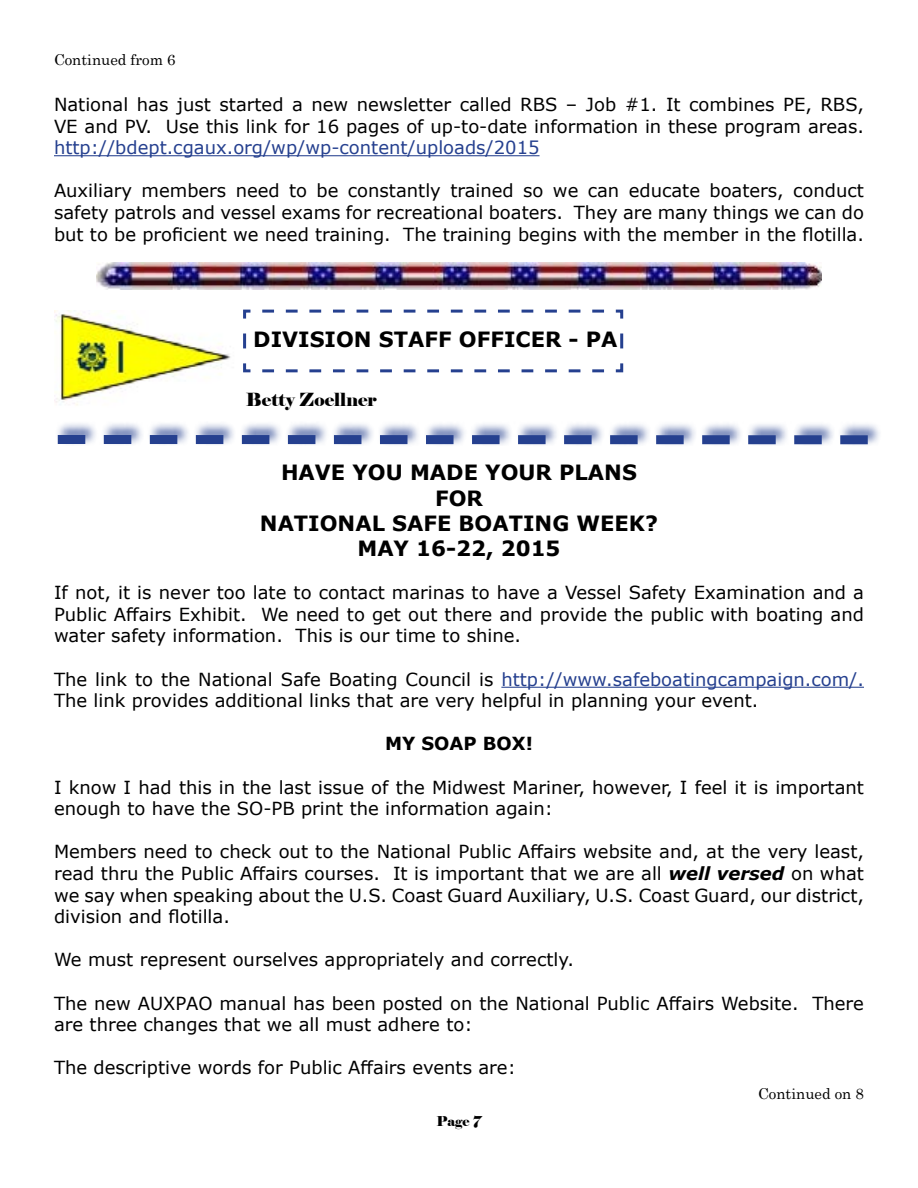
<style>
.page{position:relative;width:918px;height:1188px;background:#fff}
.page>*{position:absolute;margin:0;border:0;box-sizing:border-box;transform-origin:0 0}
.t1{font:700 21px/25.2px "Verdana";color:#000;text-align:center}
.t2{font:18px/21.6px "Verdana";color:#000}
.t3{font:18px "Verdana";color:#25408f}
.t4{font:18px "Elephant";color:#000}
.t5{font:700 18px "Verdana";color:#000}
.t6{font:15px "Century Schoolbook";color:#000}
.t7{font:13.5px "Elephant";color:#000}
.s1{color:#25408f}
.s2{font-weight:700;font-style:italic}
</style>
<div class="page">
<img style="left:97px;top:263px;width:724px;height:27px">
<div style="left:55px;top:422px;width:827px;height:25px;background:#25408f;opacity:.75"></div>
<svg style="left:58px;top:435px;width:810px;height:9px"></svg>
<svg style="left:243px;top:309px;width:381px;height:64px"></svg>
<img style="left:54px;top:311px;width:177px;height:95px">
<hr style="left:54px;top:155px;width:486px;height:1px;background:#25408f">
<hr style="left:501px;top:687px;width:363px;height:1px;background:#25408f">
<p class="t6" style="left:54px;top:47px;width:123px">Continued from 6</p>
<p class="t2" style="left:54px;top:93px;width:812px">National has just started a new newsletter called RBS – Job #1. It combines PE, RBS,<br>VE and PV. Use this link for 16 pages of up-to-date information in these program areas.</p>
<p class="t3" style="left:54px;top:135px;width:487px">http://bdept.cgaux.org/wp/wp-content/uploads/2015</p>
<p class="t2" style="left:54px;top:180px;width:812px;text-align:justify">Auxiliary members need to be constantly trained so we can educate boaters, conduct safety patrols and vessel exams for recreational boaters. They are many things we can do but to be proficient we need training. The training begins with the member in the flotilla.</p>
<p class="t1" style="left:253px;top:326px;width:366px">DIVISION STAFF OFFICER - PA</p>
<p class="t4" style="left:246px;top:388px;width:132px">Betty Zoellner</p>
<p class="t1" style="left:260px;top:460px;width:400px">HAVE YOU MADE YOUR PLANS<br>FOR<br>NATIONAL SAFE BOATING WEEK?<br>MAY 16-22, 2015</p>
<p class="t2" style="left:54px;top:582px;width:812px;text-align:justify">If not, it is never too late to contact marinas to have a Vessel Safety Examination and a Public Affairs Exhibit. We need to get out there and provide the public with boating and water safety information. This is our time to shine.</p>
<p class="t2" style="left:54px;top:668px;width:812px">The link to the National Safe Boating Council is <span class="s1">http://www.safeboatingcampaign.com/.<br></span>The link provides additional links that are very helpful in planning your event.</p>
<p class="t5" style="left:385px;top:731px;width:149px">MY SOAP BOX!</p>
<p class="t2" style="left:54px;top:776px;width:812px">I know I had this in the last issue of the Midwest Mariner, however, I feel it is important enough to have the SO-PB print the information again:</p>
<p class="t2" style="left:54px;top:841px;width:812px;text-align:justify">Members need to check out to the National Public Affairs website and, at the very least, read thru the Public Affairs courses. It is important that we are all <span class="s2">well versed</span> on what we say when speaking about the U.S. Coast Guard Auxiliary, U.S. Coast Guard, our district, division and flotilla.</p>
<p class="t2" style="left:54px;top:949px;width:521px">We must represent ourselves appropriately and correctly.</p>
<p class="t2" style="left:54px;top:992px;width:812px">The new AUXPAO manual has been posted on the National Public Affairs Website. There are three changes that we all must adhere to:</p>
<p class="t2" style="left:54px;top:1057px;width:463px">The descriptive words for Public Affairs events are:</p>
<p class="t7" style="left:436px;top:1113px;width:47px">Page 7</p>
<p class="t6" style="left:758px;top:1081px;width:107px">Continued on 8</p>
</div>
